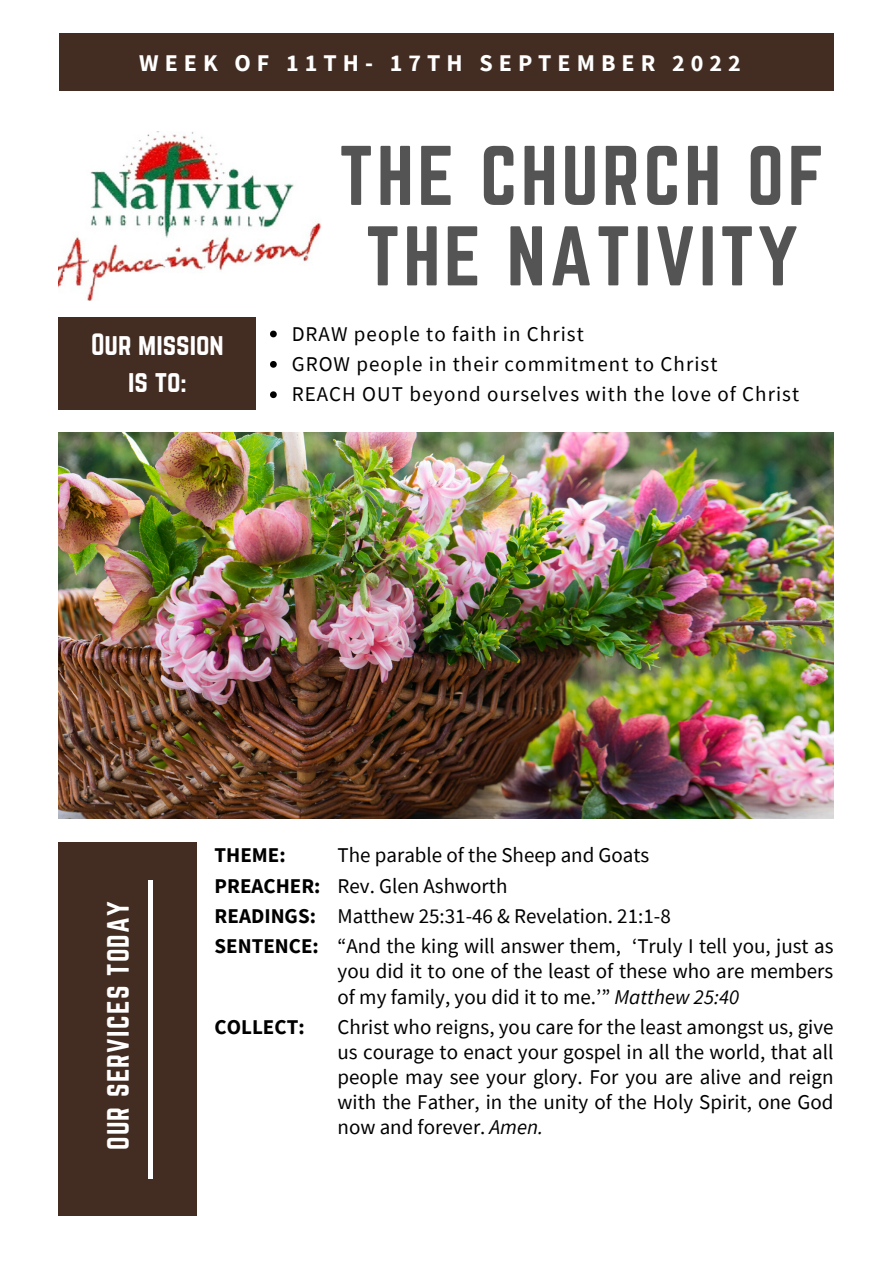
<style>
.page{position:relative;width:893px;height:1264px;background:#fff}
.page>*{position:absolute;margin:0;border:0;box-sizing:border-box;transform-origin:0 0}
.t1{font:73.8px/80.4px "Norwester";letter-spacing:.05em;color:#545454;text-align:center}
.t2{font:27px "Norwester";letter-spacing:.05em;color:#fff}
.t3{font:27px/37px "Norwester";color:#fff;text-align:center}
.t4{font:700 24px "Source Sans Pro";letter-spacing:.25em;color:#fff}
.t5{font:21px/25px "Source Sans Pro";color:#000}
.t6{font:21px/30.3px "Source Sans Pro";letter-spacing:.05em;color:#000}
.t7{font:700 21px/30.3px "Source Sans Pro";color:#000}
.s1{font-style:italic}
</style>
<div class="page">
<div style="left:59px;top:34px;width:774px;height:57px;background:#432d22"></div>
<div style="left:59px;top:842px;width:137px;height:374px;background:#432d22"></div>
<div style="left:148px;top:880px;width:5px;height:298px;background:#fff"></div>
<img style="left:59px;top:131px;width:262px;height:169px">
<div style="left:59px;top:318px;width:197px;height:91px;background:#432d22"></div>
<img style="left:59px;top:432px;width:774px;height:387px">
<svg style="left:270px;top:330px;width:7px;height:7px"></svg>
<svg style="left:270px;top:361px;width:7px;height:7px"></svg>
<svg style="left:270px;top:391px;width:7px;height:7px"></svg>
<p class="t4" style="left:139px;top:47px;width:603px">WEEK OF 11TH- 17TH SEPTEMBER 2022</p>
<p class="t3" style="left:91px;top:325px;width:134px">Our mission is to:</p>
<h1 class="t1" style="left:339px;top:135px;width:487px">THE CHURCH OF<br>THE NATIVITY</h1>
<p class="t6" style="left:292px;top:318px;width:509px">DRAW people to faith in Christ<br>GROW people in their commitment to Christ<br>REACH OUT beyond ourselves with the love of Christ</p>
<p class="t2" style="left:102px;top:1150px;width:251px;rotate:-90deg">OUR SERVICES TODAY</p>
<p class="t7" style="left:215px;top:839px;width:107px">THEME:<br>PREACHER:<br>READINGS:<br>SENTENCE:</p>
<p class="t7" style="left:215px;top:1011px;width:91px">COLLECT:</p>
<p class="t5" style="left:337px;top:839px;width:497px;line-height:30.3px">The parable of the Sheep and Goats<br>Rev. Glen Ashworth<br>Matthew 25:31-46 &amp; Revelation. 21:1-8<br>“And the king will answer them, ‘Truly I tell you, just as</p>
<p class="t5" style="left:337px;top:958px;width:497px">you did it to one of the least of these who are members of my family, you did it to me.’” <span class="s1">Matthew 25:40</span></p>
<p class="t5" style="left:337px;top:1013px;width:497px;text-align:justify">Christ who reigns, you care for the least amongst us, give us courage to enact your gospel in all the world, that all people may see your glory. For you are alive and reign with the Father, in the unity of the Holy Spirit, one God now and forever. <span class="s1">Amen.</span></p>
</div>
